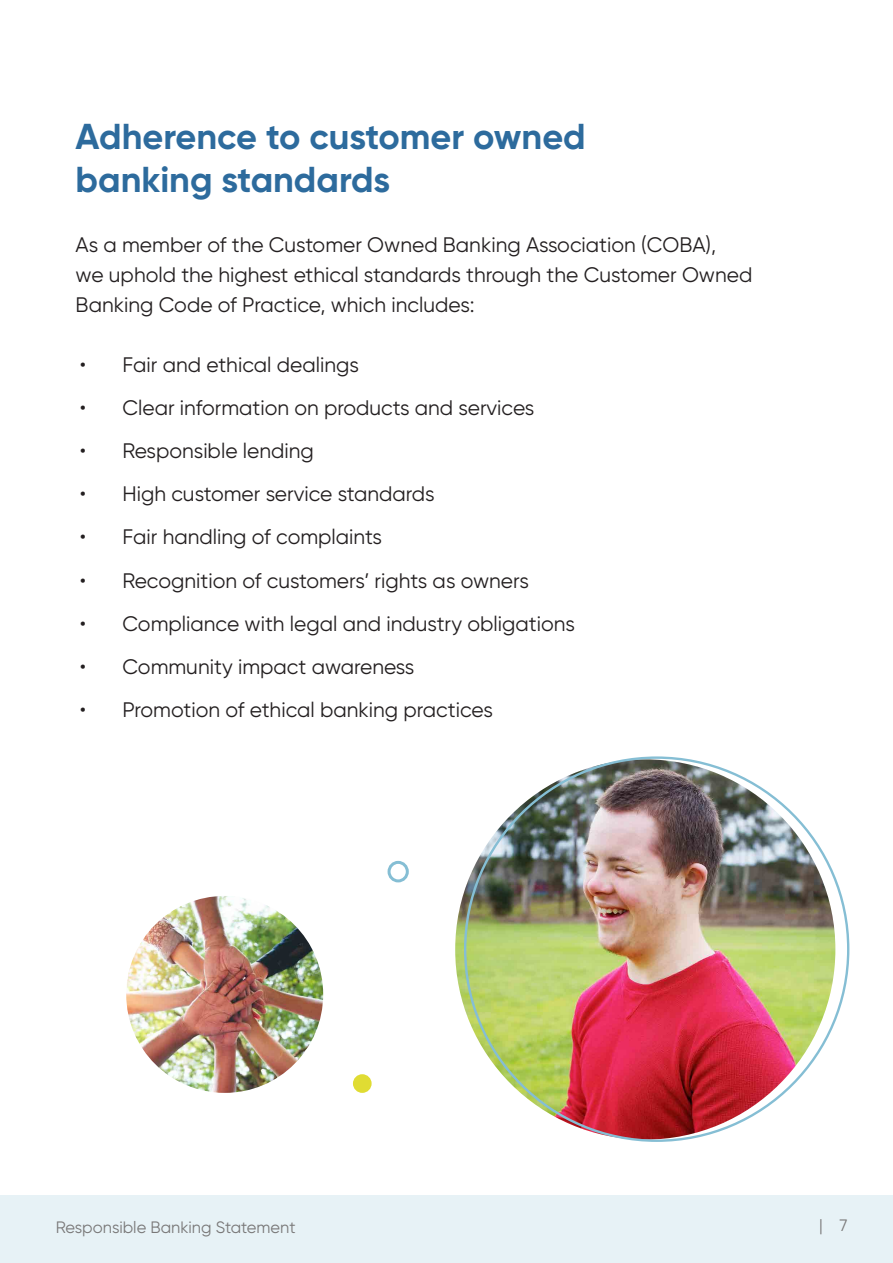
<style>
.page{position:relative;width:893px;height:1263px;background:#fff}
.page>*{position:absolute;margin:0;border:0;box-sizing:border-box;transform-origin:0 0}
.t1{font:700 36px/43.2px "Gilroy";color:#2d6b9d}
.t2{font:21px/30px "Gilroy";color:#231f20}
.t3{font:16.5px "Gilroy";color:#797878}
</style>
<div class="page">
<div style="left:0;top:1195px;width:893px;height:68px;background:#e7f2f6"></div>
<img style="left:455px;top:759px;width:380px;height:380px;border-radius:190px">
<img style="left:126px;top:896px;width:197px;height:197px;border-radius:98px">
<div style="left:388px;top:861px;width:21px;height:21px;border:3px solid #85bed4;border-radius:50%"></div>
<div style="left:353px;top:1074px;width:19px;height:19px;background:#e0dc33;border-radius:50%"></div>
<p class="t1" style="left:76px;top:114px;width:512px">Adherence to customer owned banking standards</p>
<p class="t2" style="left:76px;top:229px;width:678px">As a member of the Customer Owned Banking Association (COBA),<br>we uphold the highest ethical standards through the Customer Owned<br>Banking Code of Practice, which includes:</p>
<p class="t2" style="left:80px;top:349px;width:281px">• Fair and ethical dealings</p>
<p class="t2" style="left:80px;top:392px;width:456px">• Clear information on products and services</p>
<p class="t2" style="left:80px;top:435px;width:235px">• Responsible lending</p>
<p class="t2" style="left:80px;top:479px;width:356px">• High customer service standards</p>
<p class="t2" style="left:80px;top:522px;width:304px">• Fair handling of complaints</p>
<p class="t2" style="left:80px;top:565px;width:451px">• Recognition of customers’ rights as owners</p>
<p class="t2" style="left:80px;top:608px;width:497px">• Compliance with legal and industry obligations</p>
<p class="t2" style="left:80px;top:651px;width:336px">• Community impact awareness</p>
<p class="t2" style="left:80px;top:695px;width:414px">• Promotion of ethical banking practices</p>
<p class="t3" style="left:56px;top:1217px;width:241px">Responsible Banking Statement</p>
<p class="t3" style="left:819px;top:1215px;width:30px">| 7</p>
</div>
